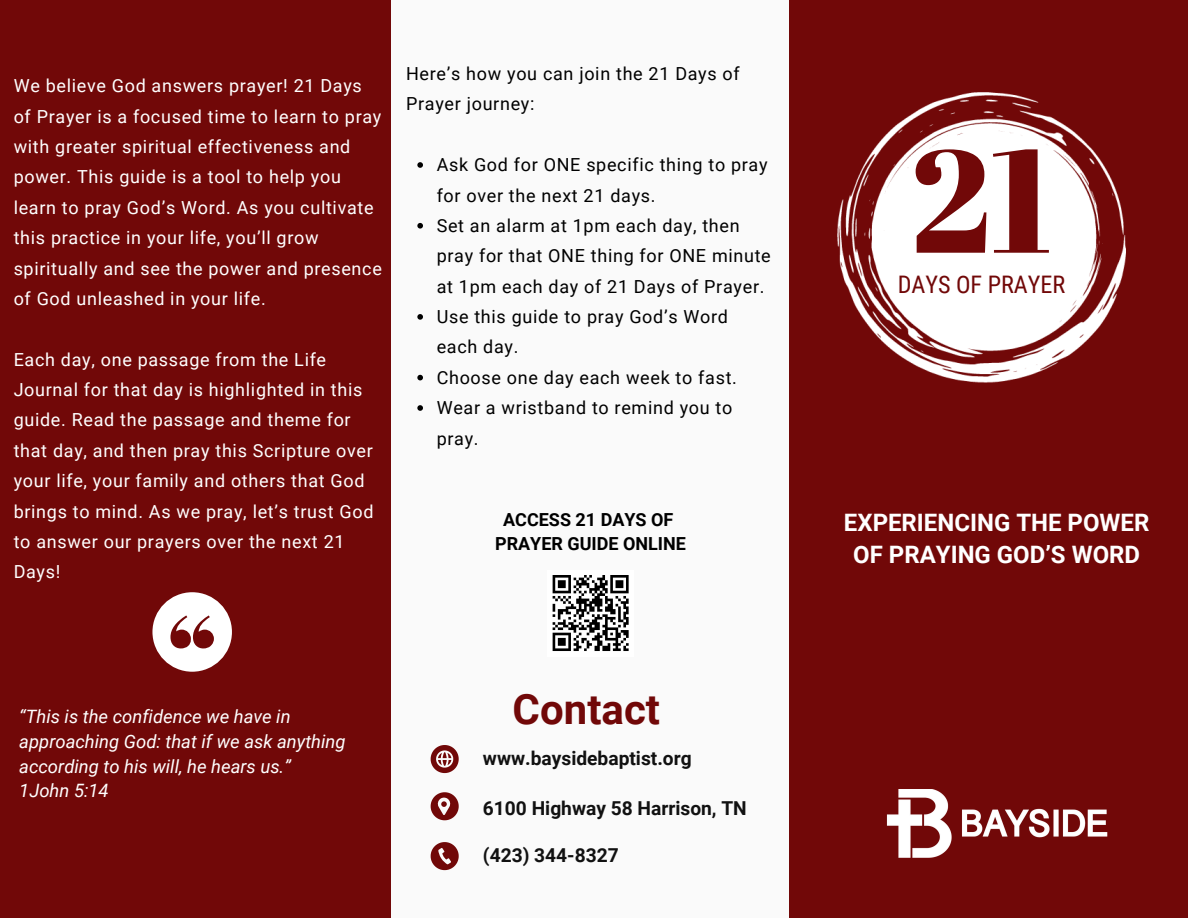
<style>
.page{position:relative;width:1188px;height:918px;background:#fafafa}
.page>*{position:absolute;margin:0;border:0;box-sizing:border-box;transform-origin:0 0}
.t1{font:145.35px "Abril Fatface";color:#710808}
.t2{font:700 42px "Roboto";color:#710808}
.t3{font:24.15px "Roboto Condensed";color:#710808}
.t4{font:700 24px/32.7px "Roboto";color:#fff;text-align:center}
.t5{font:700 19.2px "Roboto";color:#111}
.t6{font:italic 18.45px/24.8px "Roboto";color:#fff}
.t7{font:18px/30.3px "Roboto";letter-spacing:.04em;color:#fff}
.t8{font:18px/30.3px "Roboto";letter-spacing:.04em;color:#000}
.t9{font:700 18px/24.8px "Roboto";color:#000;text-align:center}
</style>
<div class="page">
<div style="left:790px;top:0;width:398px;height:918px;background:#710808"></div>
<div style="left:0;top:0;width:391px;height:918px;background:#710808"></div>
<img style="left:886px;top:789px;width:222px;height:69px">
<div style="left:547px;top:570px;width:87px;height:86px;background:#fff"></div>
<svg style="left:552px;top:575px;width:77px;height:76px"></svg>
<svg style="left:431px;top:842px;width:28px;height:28px"></svg>
<svg style="left:431px;top:745px;width:28px;height:28px"></svg>
<svg style="left:431px;top:792px;width:28px;height:28px"></svg>
<img style="left:837px;top:92px;width:289px;height:291px">
<svg style="left:417px;top:162px;width:6px;height:6px"></svg>
<svg style="left:417px;top:223px;width:6px;height:6px"></svg>
<svg style="left:417px;top:314px;width:6px;height:6px"></svg>
<svg style="left:417px;top:375px;width:6px;height:5px"></svg>
<svg style="left:417px;top:405px;width:6px;height:6px"></svg>
<div style="left:152px;top:592px;width:80px;height:80px;background:#fff;border-radius:50%"></div>
<svg style="left:170px;top:615px;width:44px;height:33px"></svg>
<p class="t7" style="left:14px;top:71px;width:370px">We believe God answers prayer! 21 Days of Prayer is a focused time to learn to pray with greater spiritual effectiveness and power. This guide is a tool to help you learn to pray God’s Word. As you cultivate this practice in your life, you’ll grow spiritually and see the power and presence of God unleashed in your life.</p>
<p class="t7" style="left:14px;top:344px;width:361px">Each day, one passage from the Life Journal for that day is highlighted in this guide. Read the passage and theme for that day, and then pray this Scripture over your life, your family and others that God brings to mind. As we pray, let’s trust God to answer our prayers over the next 21<br>Days!</p>
<h4 class="t8" style="left:406px;top:59px;width:335px">Here’s how you can join the 21 Days of<br>Prayer journey:</h4>
<p class="t8" style="left:437px;top:150px;width:332px">Ask God for ONE specific thing to pray for over the next 21 days.</p>
<h1 class="t8" style="left:437px;top:211px;width:336px">Set an alarm at 1pm each day, then pray for that ONE thing for ONE minute at 1pm each day of 21 Days of Prayer.</h1>
<p class="t8" style="left:437px;top:302px;width:293px">Use this guide to pray God’s Word each day.</p>
<h5 class="t8" style="left:437px;top:363px;width:302px">Choose one day each week to fast.</h5>
<p class="t8" style="left:437px;top:393px;width:297px">Wear a wristband to remind you to pray.</p>
<p class="t9" style="left:495px;top:507px;width:192px">ACCESS 21 DAYS OF<br>PRAYER GUIDE ONLINE</p>
<p class="t6" style="left:19px;top:704px;width:328px">“This is the confidence we have in approaching God: that if we ask anything according to his will, he hears us.”</p>
<h5 class="t6" style="left:19px;top:779px;width:91px">1John 5:14</h5>
<p class="t2" style="left:513px;top:685px;width:149px">Contact</p>
<p class="t5" style="left:483px;top:747px;width:210px">www.baysidebaptist.org</p>
<p class="t5" style="left:483px;top:797px;width:265px">6100 Highway 58 Harrison, TN</p>
<p class="t5" style="left:483px;top:844px;width:137px">(423) 344-8327</p>
<p class="t1" style="left:911px;top:99px;width:143px">21</p>
<p class="t3" style="left:898px;top:271px;width:169px">DAYS OF PRAYER</p>
<p class="t4" style="left:844px;top:506px;width:307px">EXPERIENCING THE POWER<br>OF PRAYING GOD’S WORD</p>
</div>
